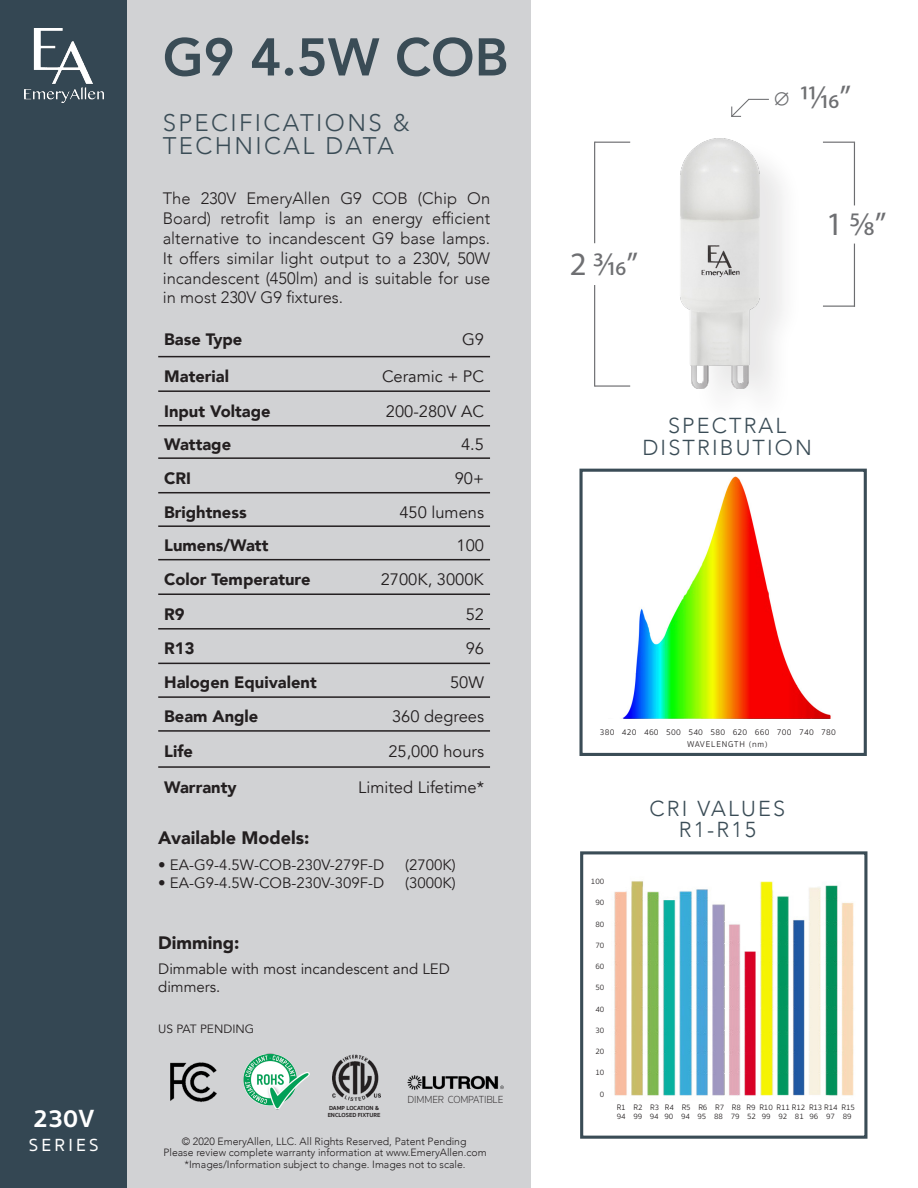
<style>
.page{position:relative;width:918px;height:1188px;background:#fff}
.page>*{position:absolute;margin:0;border:0;box-sizing:border-box;transform-origin:0 0}
.t1{font:800 52.5px "Avenir";color:#3a4c56}
.t2{font:32.85px "Myriad Pro";color:#6e6f72}
.t3{font:700 25.5px "Sukhumvit Set";color:#fff}
.t4{font:300 24px/22.5px "Avenir";letter-spacing:.1em;color:#3a4c56}
.t5{font:300 21.6px/21.6px "Avenir";letter-spacing:.1em;color:#3a4c56;text-align:center}
.t6{font:900 18px "Avenir";color:#231f20}
.t7{font:500 18px "Sukhumvit Set";letter-spacing:.18em;color:#fff}
.t8{font:300 16.5px/19.8px "Avenir";color:#231f20;text-align:justify}
.t9{font:900 16.5px "Avenir";color:#231f20}
.t10{font:16.5px "Avenir";color:#231f20}
.t11{font:15px/18px "Avenir";color:#231f20}
.t12{font:12px "Avenir";color:#231f20}
.t13{font:300 10.5px "Avenir";color:#231f20}
.t14{font:100 10.5px "Sukhumvit Set";letter-spacing:-.01em;color:#231f20}
.t15{font:300 8.55px "Sukhumvit Set";letter-spacing:.03em;color:#231f20}
.t16{font:300 8.55px "Sukhumvit Set";letter-spacing:.1em;color:#231f20}
.t17{font:300 8.1px "Sukhumvit Set";letter-spacing:-.01em;color:#231f20}
.t18{font:700 6px/7.2px "Sukhumvit Set";color:#231f20}
</style>
<div class="page">
<div style="left:0;top:0;width:531px;height:1188px;background:#d1d2d4"></div>
<div style="left:0;top:0;width:126px;height:1188px;background:#344753"></div>
<img style="left:24px;top:28px;width:79px;height:75px">
<img style="left:608px;top:468px;width:236px;height:250px">
<div style="left:579px;top:469px;width:288px;height:287px;border:3px solid #3a4c56"></div>
<img style="left:614px;top:881px;width:240px;height:215px">
<div style="left:580px;top:851px;width:287px;height:288px;border:3px solid #3a4c56"></div>
<hr style="left:158px;top:356px;width:186px;height:1px;background:#231f20">
<hr style="left:344px;top:356px;width:146px;height:1px;background:#231f20">
<hr style="left:158px;top:390px;width:186px;height:2px;background:#231f20">
<hr style="left:344px;top:390px;width:146px;height:2px;background:#231f20">
<hr style="left:158px;top:425px;width:186px;height:2px;background:#231f20">
<hr style="left:344px;top:425px;width:146px;height:2px;background:#231f20">
<hr style="left:158px;top:457px;width:186px;height:2px;background:#231f20">
<hr style="left:344px;top:457px;width:146px;height:2px;background:#231f20">
<hr style="left:158px;top:492px;width:186px;height:1px;background:#231f20">
<hr style="left:344px;top:492px;width:146px;height:1px;background:#231f20">
<hr style="left:158px;top:525px;width:186px;height:2px;background:#231f20">
<hr style="left:344px;top:525px;width:146px;height:2px;background:#231f20">
<hr style="left:158px;top:559px;width:186px;height:1px;background:#231f20">
<hr style="left:344px;top:559px;width:146px;height:1px;background:#231f20">
<hr style="left:158px;top:593px;width:186px;height:2px;background:#231f20">
<hr style="left:344px;top:593px;width:146px;height:2px;background:#231f20">
<hr style="left:158px;top:628px;width:186px;height:2px;background:#231f20">
<hr style="left:344px;top:628px;width:146px;height:2px;background:#231f20">
<hr style="left:158px;top:663px;width:186px;height:1px;background:#231f20">
<hr style="left:344px;top:663px;width:146px;height:1px;background:#231f20">
<hr style="left:158px;top:696px;width:186px;height:2px;background:#231f20">
<hr style="left:344px;top:696px;width:146px;height:2px;background:#231f20">
<hr style="left:158px;top:730px;width:186px;height:2px;background:#231f20">
<hr style="left:344px;top:730px;width:146px;height:2px;background:#231f20">
<hr style="left:158px;top:766px;width:186px;height:2px;background:#231f20">
<hr style="left:344px;top:766px;width:146px;height:2px;background:#231f20">
<img style="left:602px;top:138px;width:250px;height:251px">
<hr style="left:595px;top:142px;width:35px;height:1px;background:#6c6d70">
<hr style="left:595px;top:385px;width:35px;height:2px;background:#6c6d70">
<hr style="left:594px;top:142px;width:1px;height:101px;background:#6c6d70">
<hr style="left:594px;top:285px;width:1px;height:102px;background:#6c6d70">
<hr style="left:823px;top:142px;width:32px;height:1px;background:#6c6d70">
<hr style="left:823px;top:306px;width:32px;height:1px;background:#6c6d70">
<hr style="left:854px;top:142px;width:1px;height:63px;background:#6c6d70">
<hr style="left:854px;top:244px;width:1px;height:63px;background:#6c6d70">
<svg style="left:731px;top:98px;width:38px;height:19px"></svg>
<img style="left:243px;top:1053px;width:67px;height:57px">
<img style="left:170px;top:1062px;width:47px;height:40px">
<img style="left:332px;top:1055px;width:48px;height:46px">
<img style="left:407px;top:1075px;width:97px;height:15px">
<p class="t3" style="left:33px;top:1099px;width:63px">230V</p>
<p class="t7" style="left:29px;top:1132px;width:71px">SERIES</p>
<p class="t1" style="left:163px;top:16px;width:347px">G9 4.5W COB</p>
<p class="t4" style="left:163px;top:112px;width:248px">SPECIFICATIONS &amp;<br>TECHNICAL DATA</p>
<p class="t8" style="left:163px;top:189px;width:329px">The 230V EmeryAllen G9 COB (Chip On Board) retrofit lamp is an energy efficient alternative to incandescent G9 base lamps.<br>It offers similar light output to a 230V, 50W incandescent (450lm) and is suitable for use in most 230V G9 fixtures.</p>
<p class="t9" style="left:164px;top:325px;width:80px">Base Type</p>
<p class="t10" style="left:462px;top:329px;width:24px">G9</p>
<p class="t9" style="left:164px;top:362px;width:66px">Material</p>
<p class="t10" style="left:382px;top:367px;width:104px">Ceramic + PC</p>
<p class="t9" style="left:164px;top:397px;width:108px">Input Voltage</p>
<p class="t10" style="left:386px;top:401px;width:100px">200-280V AC</p>
<p class="t9" style="left:164px;top:430px;width:68px">Wattage</p>
<p class="t10" style="left:461px;top:435px;width:24px">4.5</p>
<p class="t9" style="left:164px;top:464px;width:28px">CRI</p>
<p class="t10" style="left:455px;top:468px;width:31px">90+</p>
<p class="t9" style="left:164px;top:498px;width:84px">Brightness</p>
<p class="t10" style="left:399px;top:502px;width:86px">450 lumens</p>
<p class="t9" style="left:164px;top:531px;width:106px">Lumens/Watt</p>
<p class="t10" style="left:457px;top:536px;width:29px">100</p>
<p class="t9" style="left:164px;top:565px;width:148px">Color Temperature</p>
<p class="t10" style="left:381px;top:570px;width:105px">2700K, 3000K</p>
<p class="t9" style="left:164px;top:600px;width:22px">R9</p>
<p class="t10" style="left:466px;top:604px;width:20px">52</p>
<p class="t9" style="left:164px;top:634px;width:32px">R13</p>
<p class="t10" style="left:466px;top:639px;width:20px">96</p>
<p class="t9" style="left:164px;top:669px;width:154px">Halogen Equivalent</p>
<p class="t10" style="left:450px;top:673px;width:35px">50W</p>
<p class="t9" style="left:164px;top:702px;width:96px">Beam Angle</p>
<p class="t10" style="left:392px;top:707px;width:94px">360 degrees</p>
<p class="t9" style="left:164px;top:737px;width:30px">Life</p>
<p class="t10" style="left:388px;top:742px;width:97px">25,000 hours</p>
<p class="t9" style="left:164px;top:773px;width:74px">Warranty</p>
<p class="t10" style="left:358px;top:777px;width:127px">Limited Lifetime*</p>
<p class="t6" style="left:158px;top:823px;width:153px">Available Models:</p>
<p class="t11" style="left:158px;top:856px;width:228px">• EA-G9-4.5W-COB-230V-279F-D</p>
<p class="t11" style="left:405px;top:856px;width:52px">(2700K)</p>
<p class="t11" style="left:158px;top:874px;width:228px">• EA-G9-4.5W-COB-230V-309F-D</p>
<p class="t11" style="left:405px;top:874px;width:52px">(3000K)</p>
<p class="t6" style="left:158px;top:927px;width:83px">Dimming:</p>
<p class="t11" style="left:158px;top:960px;width:293px">Dimmable with most incandescent and LED dimmers.</p>
<p class="t12" style="left:158px;top:1022px;width:97px">US PAT PENDING</p>
<p class="t18" style="left:328px;top:1104px;width:54px">DAMP LOCATION &amp;<br>ENCLOSED FIXTURE</p>
<p class="t14" style="left:408px;top:1093px;width:97px">DIMMER COMPATIBLE</p>
<p class="t13" style="left:182px;top:1135px;width:286px">© 2020 EmeryAllen, LLC. All Rights Reserved, Patent Pending</p>
<p class="t13" style="left:163px;top:1147px;width:325px">Please review complete warranty information at www.EmeryAllen.com</p>
<p class="t13" style="left:185px;top:1159px;width:283px">*Images/Information subject to change. Images not to scale.</p>
<p class="t2" style="left:773px;top:77px;width:79px">⌀ 11/16”</p>
<p class="t2" style="left:570px;top:244px;width:70px">2 3/16”</p>
<p class="t2" style="left:826px;top:204px;width:62px">1 5/8”</p>
<p class="t5" style="left:668px;top:415px;width:120px">SPECTRAL</p>
<p class="t5" style="left:642px;top:436px;width:171px">DISTRIBUTION</p>
<p class="t15" style="left:600px;top:726px;width:238px">380 420 460 500 540 580 620 660 700 740 780</p>
<p class="t16" style="left:687px;top:738px;width:82px">WAVELENGTH (nm)</p>
<p class="t5" style="left:650px;top:798px;width:137px">CRI VALUES<br>R1-R15</p>
<p class="t17" style="left:591px;top:876px;width:15px">100</p>
<p class="t17" style="left:595px;top:897px;width:10px">90</p>
<p class="t17" style="left:595px;top:918px;width:10px">80</p>
<p class="t17" style="left:595px;top:940px;width:10px">70</p>
<p class="t17" style="left:595px;top:961px;width:10px">60</p>
<p class="t17" style="left:595px;top:982px;width:10px">50</p>
<p class="t17" style="left:595px;top:1003px;width:10px">40</p>
<p class="t17" style="left:595px;top:1025px;width:10px">30</p>
<p class="t17" style="left:595px;top:1046px;width:10px">20</p>
<p class="t17" style="left:595px;top:1067px;width:10px">10</p>
<p class="t17" style="left:600px;top:1088px;width:6px">0</p>
<p class="t17" style="left:617px;top:1101px;width:240px">R1 R2 R3 R4 R5 R6 R7 R8 R9 R10 R11 R12 R13 R14 R15</p>
<p class="t17" style="left:617px;top:1111px;width:236px">94 99 94 90 94 95 88 79 52 99 92 81 96 97 89</p>
</div>
